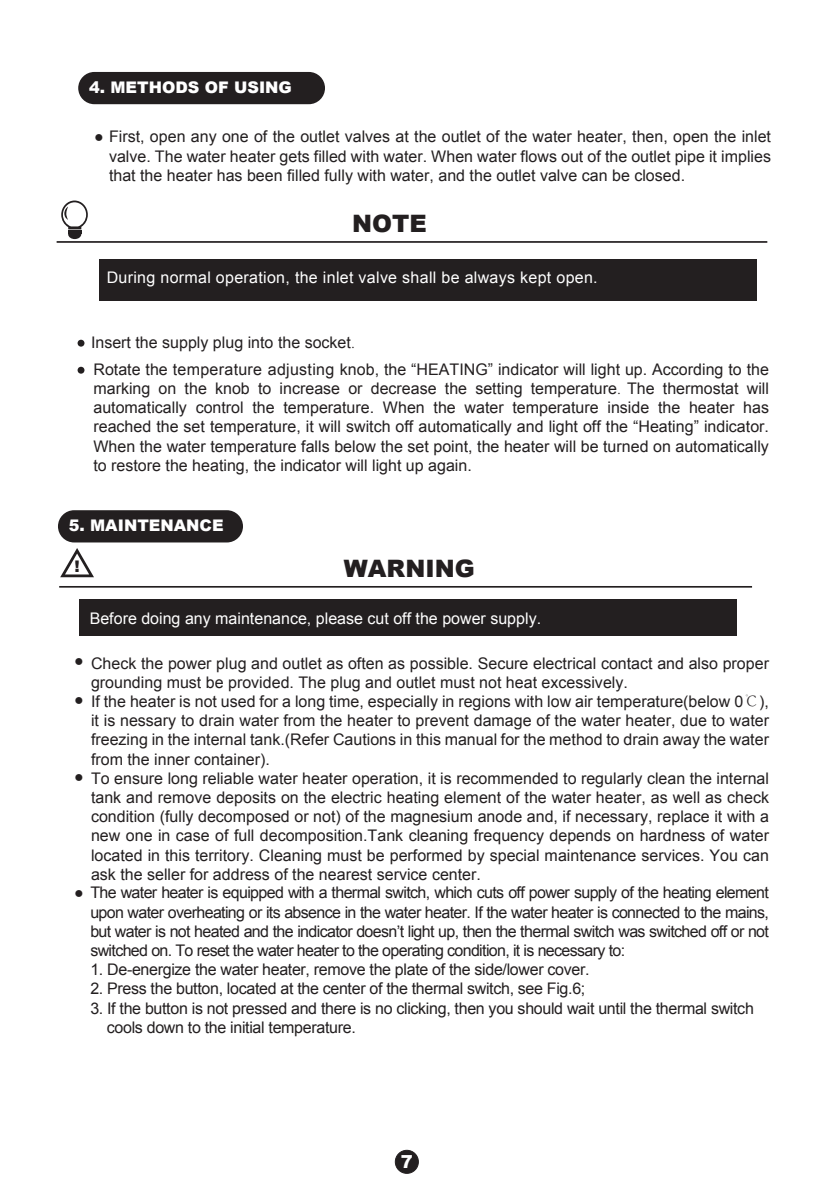
<style>
.page{position:relative;width:823px;height:1191px;background:#fff}
.page>*{position:absolute;margin:0;border:0;box-sizing:border-box;transform-origin:0 0}
.t1{font:900 24px "Arial";color:#231f20}
.t2{font:900 18px "Arial";color:#fff}
.t3{font:16px/19.2px "Arial";color:#231f20;text-align:justify}
.t4{font:16px/19.2px "Arial";letter-spacing:-.02em;color:#231f20}
.t5{font:16px "Arial";letter-spacing:-.04em;color:#231f20}
.t6{font:16px "Arial";letter-spacing:.02em;color:#fff}
.t7{font:16px "Arial";color:#fff}
.t8{font:900 16px "Arial";color:#fff}
.t9{font:900 16px "Arial";color:#231f20}
.s1{font-family:"Adobe Song Std";font-weight:300}
</style>
<div class="page">
<div style="left:395px;top:1150px;width:23px;height:23px;background:#231f20;border-radius:50%"></div>
<div style="left:395px;top:1150px;width:23px;height:23px;border:1px solid #231f20;border-radius:50%"></div>
<hr style="left:57px;top:241px;width:709px;height:2px;background:#231f20">
<svg style="left:61px;top:200px;width:27px;height:39px"></svg>
<div style="left:78px;top:72px;width:247px;height:32px;background:#231f20"></div>
<div style="left:99px;top:259px;width:657px;height:41px;background:#231f20"></div>
<svg style="left:77px;top:340px;width:7px;height:7px"></svg>
<svg style="left:77px;top:367px;width:7px;height:7px"></svg>
<svg style="left:58px;top:510px;width:185px;height:32px;background:#2c2829"></svg>
<div style="left:80px;top:599px;width:656px;height:36px;background:#231f20"></div>
<svg style="left:60px;top:548px;width:34px;height:29px"></svg>
<hr style="left:59px;top:586px;width:692px;height:1px;background:#231f20">
<p class="t8" style="left:89px;top:76px;width:204px">4. METHODS OF USING</p>
<p class="t3" style="left:109px;top:127px;width:663px;text-indent:-15px">● First, open any one of the outlet valves at the outlet of the water heater, then, open the inlet valve. The water heater gets filled with water. When water flows out of the outlet pipe it implies that the heater has been filled fully with water, and the outlet valve can be closed.</p>
<h1 class="t1" style="left:352px;top:206px;width:76px">NOTE</h1>
<p class="t6" style="left:107px;top:267px;width:492px">During normal operation, the inlet valve shall be always kept open.</p>
<p class="t3" style="left:91px;top:329px;width:679px;line-height:26.8px">Insert the supply plug into the socket<span class="s1">.<br></span>Rotate the temperature adjusting knob, the “HEATING” indicator will light up. According to the</p>
<p class="t3" style="left:93px;top:379px;width:676px">marking on the knob to increase or decrease the setting temperature<span class="s1">.</span> The thermostat will automatically control the temperature. When the water temperature inside the heater has reached the set temperature, it will switch off automatically and light off the “Heating” indicator.<br>When the water temperature falls below the set point, the heater will be turned on automatically to restore the heating, the indicator will light up again.</p>
<p class="t8" style="left:69px;top:514px;width:156px">5. MAINTENANCE</p>
<p class="t9" style="left:74px;top:555px;width:7px">!</p>
<h1 class="t1" style="left:344px;top:551px;width:132px">WARNING</h1>
<p class="t7" style="left:90px;top:607px;width:452px">Before doing any maintenance, please cut off the power supply.</p>
<p class="t3" style="left:74px;top:651px;width:11px">●</p>
<p class="t3" style="left:74px;top:689px;width:11px">●</p>
<p class="t3" style="left:74px;top:766px;width:11px">●</p>
<p class="t3" style="left:91px;top:653px;width:679px;text-align:left">Check the power plug and outlet as often as possible. Secure electrical contact and also proper grounding must be provided. The plug and outlet must not heat excessively.<br>If the heater is not used for a long time, especially in regions with low air temperature(below 0<span class="s1">℃</span>), it is nessary to drain water from the heater to prevent damage of the water heater, due to water freezing in the internal tank.(Refer Cautions in this manual for the method to drain away the water from the inner container).<br>To ensure long reliable water heater operation, it is recommended to regularly clean the internal tank and remove deposits on the electric heating element of the water heater, as well as check condition (fully decomposed or not) of the magnesium anode and, if necessary, replace it with a new one in case of full decomposition.Tank cleaning frequency depends on hardness of water located in this territory. Cleaning must be performed by special maintenance services. You can ask the seller for address of the nearest service center.</p>
<p class="t5" style="left:74px;top:881px;width:695px">● The water heater is equipped with a thermal switch, which cuts off power supply of the heating element</p>
<p class="t3" style="left:90px;top:902px;width:679px">upon water overheating or its absence in the water heater. If the water heater is connected to the mains, but water is not heated and the indicator doesn’t light up, then the thermal switch was switched off or not switched on. To reset the water heater to the operating condition, it is necessary to:</p>
<p class="t4" style="left:90px;top:959px;width:500px">1. De-energize the water heater, remove the plate of the side/lower cover.</p>
<p class="t4" style="left:90px;top:979px;width:496px">2. Press the button, located at the center of the thermal switch, see Fig.6;</p>
<p class="t4" style="left:107px;top:998px;width:648px;text-indent:-17px">3. If the button is not pressed and there is no clicking, then you should wait until the thermal switch cools down to the initial temperature.</p>
<p class="t2" style="left:401px;top:1148px;width:14px">7</p>
</div>
